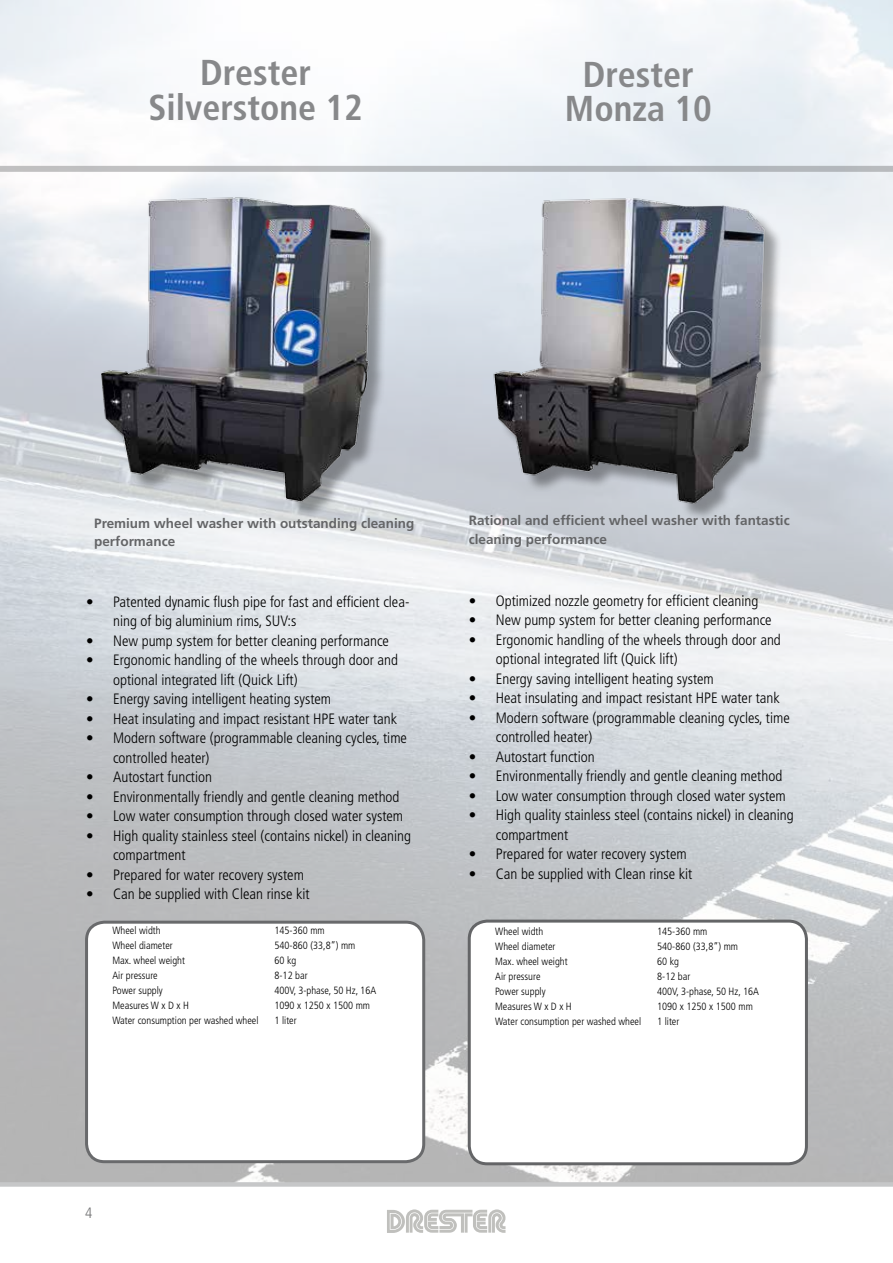
<style>
.page{position:relative;width:893px;height:1263px;background:#fff}
.page>*{position:absolute;margin:0;border:0;box-sizing:border-box;transform-origin:0 0}
.t1{font:700 condensed 36px/34.5px "Frutiger LT Std";color:#87888a;text-align:center}
.t2{font:300 condensed 15px/19.5px "Frutiger LT Std";color:#000}
.t3{font:300 condensed 15px "Frutiger LT Std";color:#707172}
.t4{font:700 13.5px/19.5px "Frutiger LT Std";color:#646567}
.t5{font:300 condensed 10.5px "Frutiger LT Std";color:#000}
</style>
<div class="page">
<svg style="left:387px;top:1209px;width:118px;height:24px"></svg>
<img style="left:0;top:0;width:893px;height:1182px">
<div style="left:0;top:1182px;width:893px;height:5px;background:#c6c7c8"></div>
<div style="left:0;top:166px;width:893px;height:6px;background:#b8bbbe"></div>
<div style="left:87px;top:922px;width:337px;height:240px;background:#fff;border-radius:18px"></div>
<div style="left:85px;top:921px;width:340px;height:242px;border:3px solid #696a6c;border-radius:18px"></div>
<div style="left:469px;top:921px;width:337px;height:243px;background:#fff;border-radius:18px"></div>
<div style="left:468px;top:919px;width:340px;height:246px;border:3px solid #646567;border-radius:18px"></div>
<div style="left:104px;top:200px;width:285px;height:319px;background:#000;opacity:.35"></div>
<img style="left:89px;top:179px;width:369px;height:328px">
<div style="left:497px;top:201px;width:285px;height:320px;background:#000;opacity:.35"></div>
<img style="left:472px;top:180px;width:369px;height:328px">
<h1 class="t1" style="left:148px;top:56px;width:216px">Drester<br>Silverstone 12</h1>
<h1 class="t1" style="left:565px;top:57px;width:148px">Drester<br>Monza 10</h1>
<p class="t4" style="left:94px;top:514px;width:322px;line-height:18px">Premium wheel washer with outstanding cleaning performance</p>
<p class="t2" style="left:113px;top:592px;width:298px;text-indent:-27px">• Patented dynamic flush pipe for fast and efficient clea&shy;ning of big aluminium rims, SUV:s</p>
<p class="t2" style="left:86px;top:631px;width:304px">• New pump system for better cleaning performance</p>
<p class="t2" style="left:113px;top:650px;width:287px;text-indent:-27px">• Ergonomic handling of the wheels through door and optional integrated lift (Quick Lift)</p>
<p class="t2" style="left:86px;top:689px;width:247px">• Energy saving intelligent heating system</p>
<p class="t2" style="left:86px;top:709px;width:313px">• Heat insulating and impact resistant HPE water tank</p>
<p class="t2" style="left:113px;top:728px;width:295px;text-indent:-27px">• Modern software (programmable cleaning cycles, time controlled heater)</p>
<p class="t2" style="left:86px;top:767px;width:127px">• Autostart function</p>
<p class="t2" style="left:86px;top:787px;width:315px">• Environmentally friendly and gentle cleaning method</p>
<p class="t2" style="left:86px;top:806px;width:319px">• Low water consumption through closed water system</p>
<p class="t2" style="left:113px;top:826px;width:300px;text-indent:-27px">• High quality stainless steel (contains nickel) in cleaning compartment</p>
<p class="t2" style="left:86px;top:865px;width:219px">• Prepared for water recovery system</p>
<p class="t2" style="left:86px;top:884px;width:225px">• Can be supplied with Clean rinse kit</p>
<p class="t5" style="left:112px;top:924px;width:50px">Wheel width</p>
<p class="t5" style="left:274px;top:924px;width:52px">145-360 mm</p>
<p class="t5" style="left:112px;top:939px;width:62px">Wheel diameter</p>
<p class="t5" style="left:274px;top:939px;width:82px">540-860 (33,8”) mm</p>
<p class="t5" style="left:112px;top:954px;width:74px">Max. wheel weight</p>
<p class="t5" style="left:274px;top:954px;width:23px">60 kg</p>
<p class="t5" style="left:112px;top:969px;width:47px">Air pressure</p>
<p class="t5" style="left:274px;top:969px;width:35px">8-12 bar</p>
<p class="t5" style="left:112px;top:984px;width:52px">Power supply</p>
<p class="t5" style="left:274px;top:984px;width:103px">400V, 3-phase, 50 Hz, 16A</p>
<p class="t5" style="left:112px;top:999px;width:78px">Measures W x D x H</p>
<p class="t5" style="left:274px;top:999px;width:97px">1090 x 1250 x 1500 mm</p>
<p class="t5" style="left:112px;top:1014px;width:148px">Water consumption per washed wheel</p>
<p class="t5" style="left:274px;top:1014px;width:24px">1 liter</p>
<p class="t4" style="left:469px;top:510px;width:322px">Rational and efficient wheel washer with fantastic cleaning performance</p>
<p class="t2" style="left:469px;top:591px;width:291px">• Optimized nozzle geometry for efficient cleaning</p>
<p class="t2" style="left:469px;top:610px;width:304px">• New pump system for better cleaning performance</p>
<p class="t2" style="left:496px;top:630px;width:287px;text-indent:-27px">• Ergonomic handling of the wheels through door and optional integrated lift (Quick lift)</p>
<p class="t2" style="left:469px;top:669px;width:247px">• Energy saving intelligent heating system</p>
<p class="t2" style="left:469px;top:688px;width:313px">• Heat insulating and impact resistant HPE water tank</p>
<p class="t2" style="left:496px;top:708px;width:295px;text-indent:-27px">• Modern software (programmable cleaning cycles, time controlled heater)</p>
<p class="t2" style="left:469px;top:747px;width:127px">• Autostart function</p>
<p class="t2" style="left:469px;top:766px;width:315px">• Environmentally friendly and gentle cleaning method</p>
<p class="t2" style="left:469px;top:786px;width:319px">• Low water consumption through closed water system</p>
<p class="t2" style="left:496px;top:805px;width:300px;text-indent:-27px">• High quality stainless steel (contains nickel) in cleaning compartment</p>
<p class="t2" style="left:469px;top:844px;width:219px">• Prepared for water recovery system</p>
<p class="t2" style="left:469px;top:864px;width:225px">• Can be supplied with Clean rinse kit</p>
<p class="t5" style="left:495px;top:925px;width:50px">Wheel width</p>
<p class="t5" style="left:657px;top:925px;width:52px">145-360 mm</p>
<p class="t5" style="left:495px;top:940px;width:62px">Wheel diameter</p>
<p class="t5" style="left:657px;top:940px;width:82px">540-860 (33,8”) mm</p>
<p class="t5" style="left:495px;top:955px;width:74px">Max. wheel weight</p>
<p class="t5" style="left:657px;top:955px;width:23px">60 kg</p>
<p class="t5" style="left:495px;top:970px;width:47px">Air pressure</p>
<p class="t5" style="left:657px;top:970px;width:35px">8-12 bar</p>
<p class="t5" style="left:495px;top:985px;width:52px">Power supply</p>
<p class="t5" style="left:657px;top:985px;width:103px">400V, 3-phase, 50 Hz, 16A</p>
<p class="t5" style="left:495px;top:1000px;width:78px">Measures W x D x H</p>
<p class="t5" style="left:657px;top:1000px;width:97px">1090 x 1250 x 1500 mm</p>
<p class="t5" style="left:495px;top:1015px;width:148px">Water consumption per washed wheel</p>
<p class="t5" style="left:657px;top:1015px;width:24px">1 liter</p>
<p class="t3" style="left:85px;top:1205px;width:9px">4</p>
</div>
